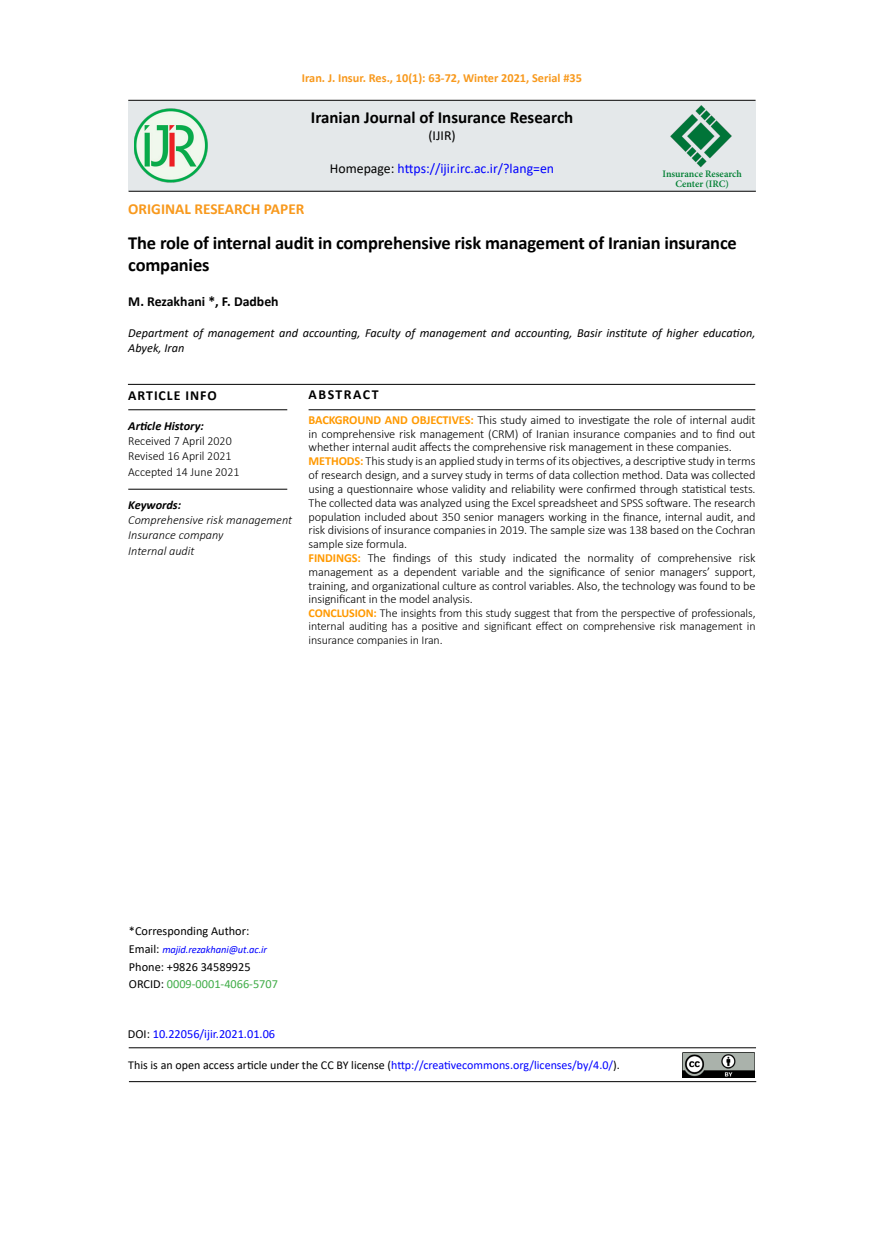
<style>
.page{position:relative;width:893px;height:1234px;background:#fff}
.page>*{position:absolute;margin:0;border:0;box-sizing:border-box;transform-origin:0 0}
.t1{font:700 18.45px/22.2px "Calibri";letter-spacing:-.01em;color:#000}
.t2{font:700 16.95px "Calibri";color:#000}
.t3{font:700 15.3px "Calibri";color:#f8991d}
.t4{font:13.8px "Calibri";color:#00f}
.t5{font:700 13.8px "Calibri";color:#000}
.t6{font:700 13.8px "Calibri";letter-spacing:.065em;color:#000}
.t7{font:700 13.8px "Calibri";letter-spacing:.11em;color:#000}
.t8{font:13.8px "Calibri";color:#000}
.t9{font:300 12.3px/13.8px "Calibri";letter-spacing:-.01em;color:#000;text-align:justify}
.t10{font:italic 12.3px/14.7px "Calibri";color:#000}
.t11{font:12.3px/17.7px "Calibri";color:#000}
.t12{font:italic 300 12.3px/15.3px "Calibri";color:#000}
.t13{font:700 12.3px "Calibri";color:#f8991d}
.t14{font:12.3px "Calibri";color:#00f}
.t15{font:italic 700 12.3px "Calibri";color:#000}
.t16{font:700 12.3px "Calibri";letter-spacing:-.01em;color:#f90}
.t17{font:300 12px/13.6px "Calibri";letter-spacing:-.01em;color:#000;text-align:justify}
.t18{font:12px "Calibri";color:#000}
.t19{font:italic 10.5px "Calibri";letter-spacing:-.01em;color:#00f}
.t20{font:600 9.9px/9.9px "Minion Pro";letter-spacing:-.005em;color:#007f32;text-align:center}
.s1{color:#000}
.s2{font-weight:700;color:#f90}
.s3{color:#41ad49}
.s4{color:#00f}
</style>
<div class="page">
<hr style="left:128px;top:100px;width:628px;height:1px;background:#000">
<div style="left:129px;top:101px;width:627px;height:90px;background:#e4e8ea"></div>
<hr style="left:128px;top:409px;width:159px;height:1px;background:#000">
<hr style="left:309px;top:409px;width:446px;height:1px;background:#000">
<hr style="left:128px;top:488px;width:159px;height:1px;background:#000">
<hr style="left:128px;top:384px;width:627px;height:1px;background:#000">
<hr style="left:129px;top:1047px;width:627px;height:1px;background:#000">
<hr style="left:129px;top:191px;width:627px;height:1px;background:#000">
<img style="left:134px;top:108px;width:74px;height:75px">
<img style="left:671px;top:105px;width:60px;height:63px">
<img style="left:682px;top:1052px;width:72px;height:25px">
<hr style="left:129px;top:1080px;width:627px;height:1px;background:#000">
<p class="t13" style="left:302px;top:69px;width:282px">Iran .J. Insur. Res., 10 : )1( 63-72, Winter 2021, Serial #35</p>
<h2 class="t2" style="left:311px;top:105px;width:264px">Iranian Journal of Insurance Research</h2>
<p class="t8" style="left:428px;top:125px;width:29px">(IJIR(</p>
<p class="t4" style="left:330px;top:158px;width:226px"><span class="s1">Homepage:</span> https://ijir.irc.ac ?/i r. lang=en</p>
<p class="t20" style="left:662px;top:168px;width:81px">Insurance Research<br>Center (IRC(</p>
<p class="t3" style="left:128px;top:198px;width:178px">ORIGINAL RESEARCH PAPER</p>
<h1 class="t1" style="left:128px;top:231px;width:610px">The role of internal audit in comprehensive risk management of Iranian insurance companies</h1>
<p class="t5" style="left:128px;top:291px;width:152px">M. Rezakhani * .F, Dadbeh</p>
<p class="t10" style="left:128px;top:325px;width:629px">Department of management and accounting, Faculty of management and accounting, Basir institute of higher education,<br>Abyek, Iran</p>
<p class="t6" style="left:128px;top:385px;width:90px">ARTICLE INFO</p>
<p class="t15" style="left:128px;top:417px;width:77px">Article History:</p>
<p class="t9" style="left:128px;top:433px;width:113px;line-height:15.3px;text-align:left">Received 7 April 2020<br>Revised 16 April 2021<br>Accepted 14 June 2021</p>
<p class="t15" style="left:128px;top:496px;width:54px">Keywords:</p>
<p class="t12" style="left:128px;top:512px;width:165px">Comprehensive risk management<br>Insurance company<br>Internal audit</p>
<p class="t7" style="left:309px;top:384px;width:72px">ABSTRACT</p>
<p class="t9" style="left:309px;top:412px;width:448px"><span class="s2">BACKGROUND AND OBJECTIVES:</span> This study aimed to investigate the role of internal audit</p>
<p class="t9" style="left:309px;top:426px;width:449px">in comprehensive risk management (CRM) of Iranian insurance companies and to find out</p>
<p class="t9" style="left:309px;top:440px;width:425px">whether internal audit affects the comprehensive risk management in these companies.</p>
<p class="t9" style="left:309px;top:454px;width:449px"><span class="s2">METHODS:</span> This study is an applied study in terms of its objectives a, descriptive study in terms</p>
<p class="t9" style="left:309px;top:468px;width:449px">of research design, and a survey study in terms of data collection method. Data was collected</p>
<p class="t9" style="left:309px;top:481px;width:449px">using a questionnaire whose validity and reliability were confirmed through statistical tests.</p>
<p class="t9" style="left:309px;top:495px;width:449px">The collected data was analyzed using the Excel spreadsheet and SPSS software. The research</p>
<p class="t9" style="left:309px;top:509px;width:449px">population included about 350 senior managers working in the finance, internal audit, and</p>
<p class="t9" style="left:309px;top:523px;width:449px">risk divisions of insurance companies in 2019. The sample size was 138 based on the Cochran</p>
<p class="t9" style="left:309px;top:537px;width:100px">sample size formula.</p>
<p class="t9" style="left:739px;top:550px;width:18px">risk</p>
<p class="t9" style="left:393px;top:550px;width:40px">findings</p>
<p class="t9" style="left:438px;top:550px;width:11px">of</p>
<p class="t9" style="left:641px;top:550px;width:11px">of</p>
<p class="t9" style="left:368px;top:550px;width:20px">The</p>
<p class="t9" style="left:455px;top:550px;width:19px">this</p>
<p class="t9" style="left:564px;top:550px;width:18px">the</p>
<p class="t9" style="left:587px;top:550px;width:48px">normality</p>
<p class="t9" style="left:658px;top:550px;width:76px">comprehensive</p>
<p class="t9" style="left:479px;top:550px;width:28px">study</p>
<p class="t9" style="left:513px;top:550px;width:46px">indicated</p>
<p class="t16" style="left:309px;top:549px;width:54px">FINDINGS:</p>
<p class="t9" style="left:309px;top:564px;width:449px">management as a dependent variable and the significance of senior managers’ support, training, and organizational culture as control variables. Also, the technology was found to be insignificant in the model analysis.</p>
<p class="t17" style="left:309px;top:606px;width:449px"><span class="s2">CONCLUSION:</span> The insights from this study suggest that from the perspective of professionals, internal auditing has a positive and significant effect on comprehensive risk management in insurance companies in Iran.</p>
<p class="t11" style="left:129px;top:921px;width:122px">*Corresponding Author:</p>
<p class="t19" style="left:162px;top:942px;width:106px">majid.rezakhani@ut.ac i r.</p>
<p class="t11" style="left:129px;top:939px;width:151px">Email:<br>Phone: +9826 34589925<br>ORCID: <span class="s3">0009-0001-4066-5707</span></p>
<p class="t14" style="left:128px;top:1024px;width:149px"><span class="s1">DOI:</span> 10.22056/ijir.2021.01.06</p>
<p class="t18" style="left:128px;top:1055px;width:493px">This is an open access article under the CC BY license (<span class="s4">http://creativecommons.org/licenses/by/4.0/</span> .(</p>
</div>
